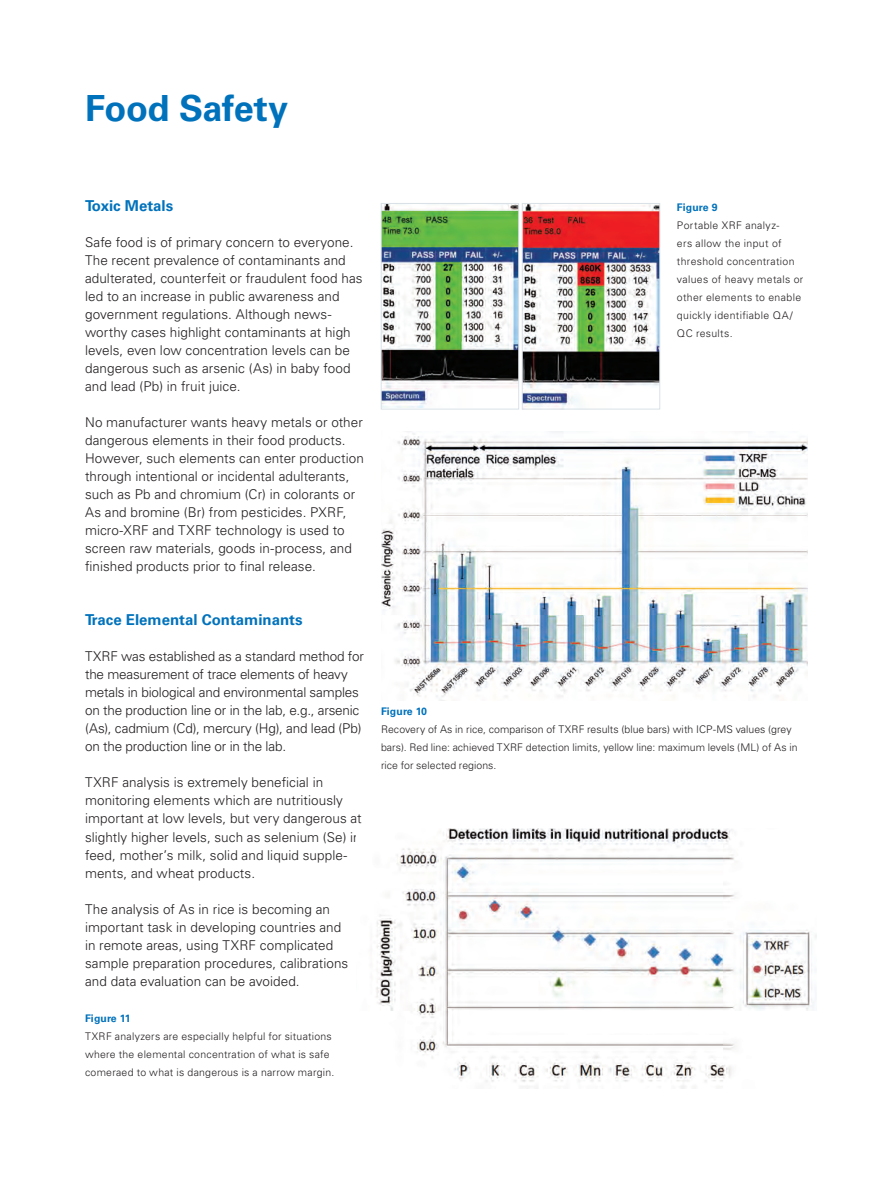
<style>
.page{position:relative;width:893px;height:1187px;background:#fff}
.page>*{position:absolute;margin:0;border:0;box-sizing:border-box;transform-origin:0 0}
.t1{font:700 36px "Univers LT Std";letter-spacing:-.01em;color:#0072bc}
.t2{font:700 15px "Univers LT Std";color:#0072bc}
.t3{font:300 13.5px/18px "Univers LT Std";letter-spacing:.005em;color:#231f20}
.t4{font:300 13.5px/18px "Univers LT Std";letter-spacing:-.015em;color:#231f20}
.t5{font:300 10.5px/18px "Univers LT Std";letter-spacing:.025em;color:#231f20}
.t6{font:300 10.5px/18px "Univers LT Std";letter-spacing:.005em;color:#231f20}
.t7{font:700 10.5px "Univers LT Std";letter-spacing:.01em;color:#0072bc}
</style>
<div class="page">
<img style="left:383px;top:205px;width:134px;height:202px">
<div style="left:381px;top:203px;width:138px;height:206px;border:1px solid #dae2e7"></div>
<img style="left:524px;top:205px;width:134px;height:202px">
<div style="left:522px;top:203px;width:138px;height:206px;border:1px solid #dae2e7"></div>
<img style="left:376px;top:828px;width:441px;height:260px">
<img style="left:381px;top:431px;width:427px;height:269px">
<h1 class="t1" style="left:85px;top:87px;width:205px">Food Safety</h1>
<p class="t2" style="left:85px;top:197px;width:90px">Toxic Metals</p>
<p class="t3" style="left:85px;top:233px;width:279px">Safe food is of primary concern to everyone.<br>The recent prevalence of contaminants and adulterated, counterfeit or fraudulent food has led to an increase in public awareness and government regulations. Although news&shy;worthy cases highlight contaminants at high levels, even low concentration levels can be dangerous such as arsenic (As) in baby food and lead (Pb) in fruit juice.</p>
<p class="t3" style="left:85px;top:413px;width:280px">No manufacturer wants heavy metals or other dangerous elements in their food products.<br>However, such elements can enter production through intentional or incidental adulterants, such as Pb and chromium (Cr) in colorants or As and bromine (Br) from pesticides. PXRF, micro-XRF and TXRF technology is used to screen raw materials, goods in-process, and finished products prior to final release.</p>
<p class="t2" style="left:85px;top:611px;width:219px">Trace Elemental Contaminants</p>
<p class="t4" style="left:85px;top:647px;width:280px">TXRF was established as a standard method for the measurement of trace elements of heavy metals in biological and environmental samples on the production line or in the lab, e.g., arsenic (As), cadmium (Cd), mercury (Hg), and lead (Pb) on the production line or in the lab.</p>
<p class="t3" style="left:85px;top:773px;width:278px">TXRF analysis is extremely beneficial in monitoring elements which are nutritiously important at low levels, but very dangerous at slightly higher levels, such as selenium (Se) in feed, mother’s milk, solid and liquid supple&shy;ments, and wheat products.</p>
<p class="t3" style="left:85px;top:899px;width:265px">The analysis of As in rice is becoming an important task in developing countries and in remote areas, using TXRF complicated sample preparation procedures, calibrations and data evaluation can be avoided.</p>
<p class="t7" style="left:85px;top:1011px;width:47px">Figure 11</p>
<p class="t5" style="left:85px;top:1026px;width:251px">TXRF analyzers are especially helpful for situations where the elemental concentration of what is safe comeraed to what is dangerous is a narrow margin.</p>
<p class="t7" style="left:677px;top:201px;width:42px">Figure 9</p>
<p class="t5" style="left:677px;top:216px;width:128px">Portable XRF analyz-<br>ers allow the input of threshold concentration values of heavy metals or other elements to enable quickly identifiable QA/<br>QC results.</p>
<p class="t7" style="left:381px;top:705px;width:48px">Figure 10</p>
<p class="t6" style="left:381px;top:720px;width:418px">Recovery of As in rice, comparison of TXRF results (blue bars) with ICP-MS values (grey bars). Red line: achieved TXRF detection limits, yellow line: maximum levels (ML) of As in rice for selected regions.</p>
</div>
